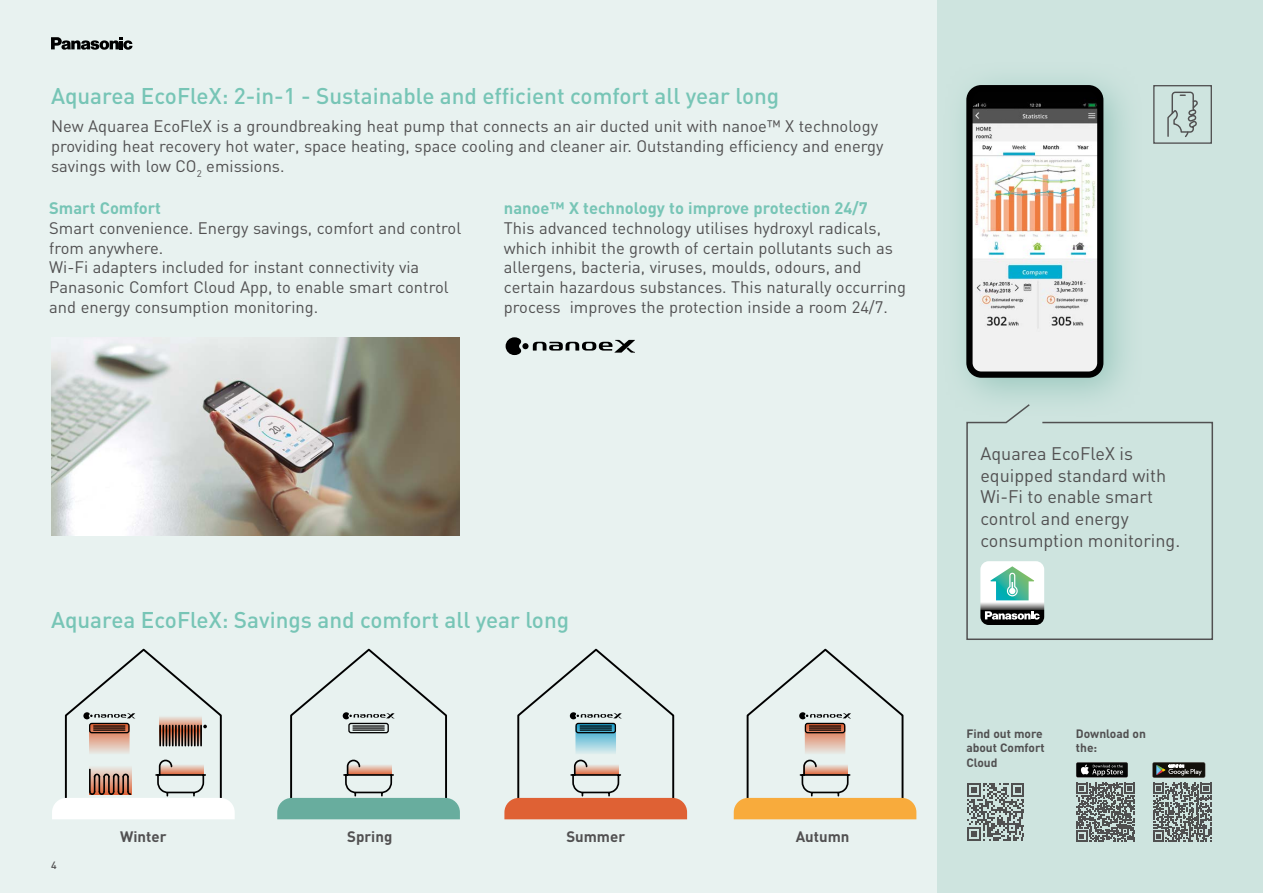
<style>
.page{position:relative;width:1263px;height:893px;background:#e8f2f0}
.page>*{position:absolute;margin:0;border:0;box-sizing:border-box;transform-origin:0 0}
.t1{font:500 22.5px "DIN";color:#77c5b6}
.t2{font:18px/21.6px "DIN";color:#515051}
.t3{font:16.5px/19.8px "DIN";color:#515051}
.t4{font:700 16.5px "DIN";color:#77c5b6}
.t5{font:700 15px "DIN";color:#515051}
.t6{font:700 12px/14.4px "DIN";color:#515051}
.t7{font:500 10.5px "DIN";color:#515051}
</style>
<div class="page">
<svg style="left:52px;top:648px;width:183px;height:171px"></svg>
<svg style="left:277px;top:648px;width:183px;height:171px"></svg>
<svg style="left:504px;top:648px;width:183px;height:171px"></svg>
<svg style="left:734px;top:648px;width:182px;height:171px"></svg>
<svg style="left:506px;top:337px;width:129px;height:18px"></svg>
<div style="left:938px;top:0;width:325px;height:893px;background:#cee4df"></div>
<svg style="left:1167px;top:91px;width:31px;height:47px"></svg>
<div style="left:1153px;top:85px;width:59px;height:59px;border:1px solid #515051"></div>
<svg style="left:966px;top:419px;width:248px;height:221px"></svg>
<div style="left:942px;top:60px;width:202px;height:359px;background:#68ad9e;opacity:.52"></div>
<img style="left:973px;top:92px;width:123px;height:279px">
<div style="left:966px;top:85px;width:137px;height:293px;border:6px solid #000;border-radius:12px"></div>
<svg style="left:1152px;top:762px;width:59px;height:80px"></svg>
<svg style="left:1076px;top:762px;width:59px;height:80px"></svg>
<img style="left:51px;top:337px;width:409px;height:199px">
<svg style="left:967px;top:783px;width:57px;height:58px"></svg>
<svg style="left:51px;top:37px;width:82px;height:13px"></svg>
<h1 class="t1" style="left:51px;top:81px;width:730px">Aquarea EcoFleX: 2-in-1 - Sustainable and efficient comfort all year long</h1>
<p class="t3" style="left:51px;top:116px;width:834px">New Aquarea EcoFleX is a groundbreaking heat pump that connects an air ducted unit with nanoe™ X technology providing heat recovery hot water, space heating, space cooling and cleaner air. Outstanding efficiency and energy savings with low CO<sub>2</sub> emissions.</p>
<p class="t4" style="left:49px;top:197px;width:113px">Smart Comfort</p>
<p class="t3" style="left:49px;top:218px;width:413px">Smart convenience. Energy savings, comfort and control from anywhere.<br>Wi-Fi adapters included for instant connectivity via Panasonic Comfort Cloud App, to enable smart control and energy consumption monitoring.</p>
<p class="t4" style="left:504px;top:197px;width:365px">nanoe™ X technology to improve protection 24/7</p>
<p class="t3" style="left:504px;top:218px;width:404px">This advanced technology utilises hydroxyl radicals, which inhibit the growth of certain pollutants such as allergens, bacteria, viruses, moulds, odours, and certain hazardous substances. This naturally occurring process improves the protection inside a room 24/7.</p>
<h1 class="t1" style="left:51px;top:605px;width:520px">Aquarea EcoFleX: Savings and comfort all year long</h1>
<p class="t7" style="left:51px;top:858px;width:7px">4</p>
<p class="t5" style="left:120px;top:826px;width:48px">Winter</p>
<p class="t5" style="left:347px;top:826px;width:47px">Spring</p>
<p class="t5" style="left:566px;top:826px;width:60px">Summer</p>
<p class="t5" style="left:796px;top:826px;width:55px">Autumn</p>
<p class="t2" style="left:980px;top:442px;width:201px">Aquarea EcoFleX is equipped standard with<br>Wi-Fi to enable smart control and energy consumption monitoring.</p>
<p class="t6" style="left:966px;top:726px;width:80px">Find out more about Comfort<br>Cloud</p>
<p class="t6" style="left:1076px;top:726px;width:72px">Download on the:</p>
</div>
